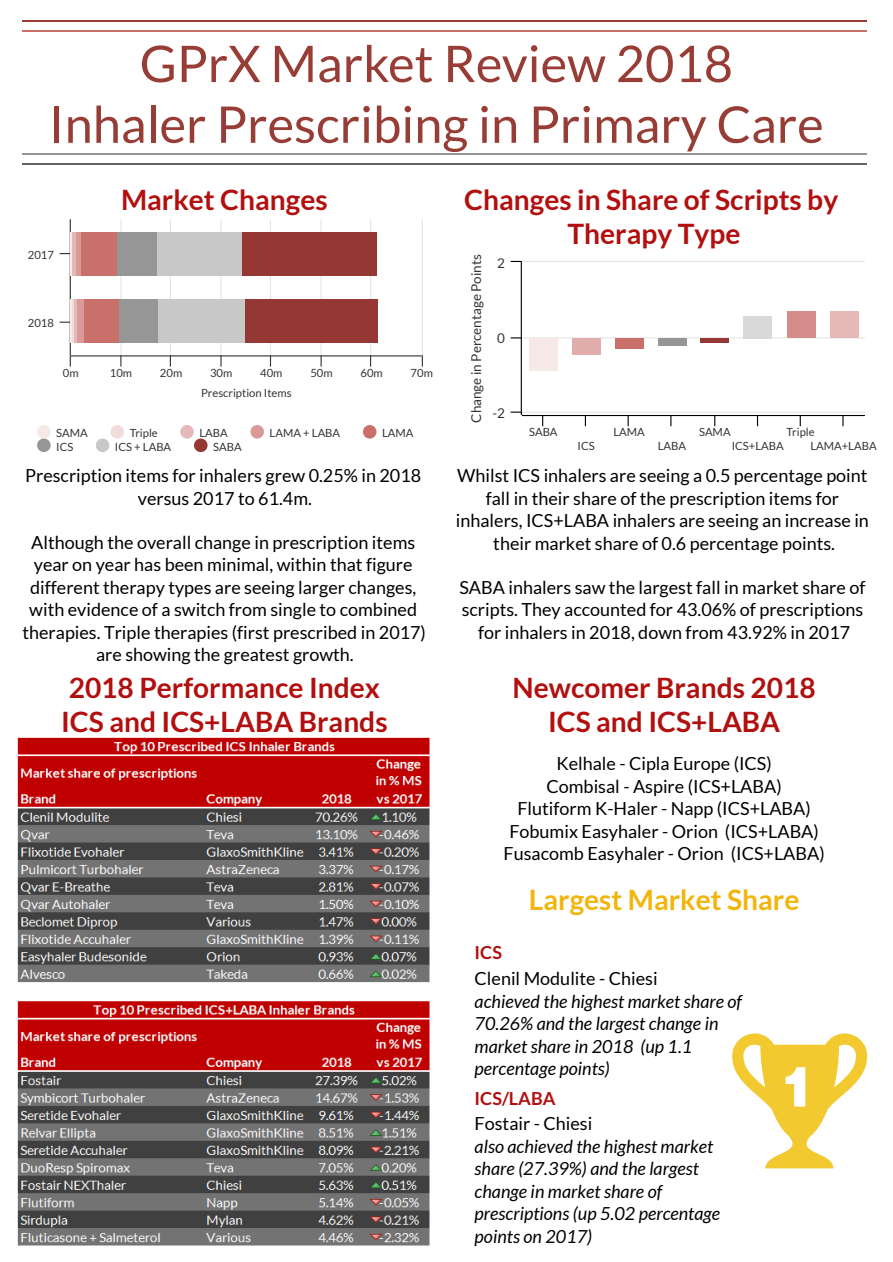
<style>
.page{position:relative;width:893px;height:1262px;background:#fff}
.page>*{position:absolute;margin:0;border:0;box-sizing:border-box;transform-origin:0 0}
.t1{font:50.55px/60.8px "Lato";color:#983c36;text-align:center}
.t2{font:700 28.05px/33.8px "Lato";color:#b20f0f;text-align:center}
.t3{font:700 28.05px "Lato";color:#f2b50b}
.t4{font:18px/22.5px "Lato";color:#000;text-align:center}
.t5{font:italic 18px/22.5px "Lato";color:#000}
.t6{font:700 18px "Lato";color:#b20f0f}
.t7{font:13.5px "Lato";color:#333}
.t8{font:11.25px/13.5px "Lato";color:#333}
</style>
<div class="page">
<svg style="left:732px;top:1033px;width:135px;height:135px"></svg>
<hr style="left:120px;top:219px;width:1px;height:136px;background:#e4e4e4">
<hr style="left:170px;top:219px;width:1px;height:136px;background:#e4e4e4">
<hr style="left:220px;top:219px;width:1px;height:136px;background:#e4e4e4">
<hr style="left:270px;top:219px;width:1px;height:136px;background:#e4e4e4">
<hr style="left:320px;top:219px;width:1px;height:136px;background:#e4e4e4">
<hr style="left:370px;top:219px;width:1px;height:136px;background:#e4e4e4">
<hr style="left:422px;top:219px;width:1px;height:136px;background:#e4e4e4">
<svg style="left:60px;top:321px;width:10px;height:2px"></svg>
<hr style="left:70px;top:219px;width:1px;height:136px;background:#333">
<hr style="left:71px;top:355px;width:351px;height:1px;background:#333">
<hr style="left:71px;top:232px;width:1px;height:43px;background:#f8e9e9">
<hr style="left:71px;top:299px;width:1px;height:44px;background:#f8e9e9">
<hr style="left:72px;top:299px;width:2px;height:44px;background:#f2dcdb">
<hr style="left:72px;top:232px;width:4px;height:43px;background:#e5b9b7">
<svg style="left:74px;top:299px;width:4px;height:44px"></svg>
<div style="left:76px;top:232px;width:5px;height:43px;background:#da9b98"></div>
<div style="left:78px;top:299px;width:6px;height:44px;background:#da9b98"></div>
<div style="left:81px;top:232px;width:36px;height:43px;background:#ca706a"></div>
<div style="left:84px;top:299px;width:35px;height:44px;background:#ca706a"></div>
<div style="left:117px;top:232px;width:40px;height:43px;background:#969696"></div>
<div style="left:119px;top:299px;width:39px;height:44px;background:#969696"></div>
<div style="left:157px;top:232px;width:85px;height:43px;background:#c8c8c8"></div>
<div style="left:158px;top:299px;width:87px;height:44px;background:#c8c8c8"></div>
<div style="left:242px;top:232px;width:135px;height:43px;background:#953734"></div>
<div style="left:245px;top:299px;width:133px;height:44px;background:#953734"></div>
<svg style="left:250px;top:425px;width:14px;height:13px"></svg>
<svg style="left:363px;top:425px;width:13px;height:13px"></svg>
<svg style="left:37px;top:425px;width:14px;height:27px"></svg>
<svg style="left:96px;top:425px;width:28px;height:27px"></svg>
<svg style="left:180px;top:425px;width:27px;height:27px"></svg>
<hr style="left:522px;top:261px;width:342px;height:1px;background:#e4e4e4">
<hr style="left:522px;top:337px;width:342px;height:1px;background:#e4e4e4">
<hr style="left:522px;top:411px;width:342px;height:2px;background:#e4e4e4">
<hr style="left:522px;top:415px;width:342px;height:1px;background:#000">
<svg style="left:510px;top:261px;width:12px;height:1px"></svg>
<svg style="left:510px;top:411px;width:10px;height:2px"></svg>
<hr style="left:520px;top:262px;width:2px;height:153px;background:#000">
<div style="left:529px;top:338px;width:29px;height:33px;background:#f8e9e9"></div>
<div style="left:572px;top:338px;width:28px;height:17px;background:#e0adaa"></div>
<div style="left:615px;top:338px;width:28px;height:10px;background:#ca706a"></div>
<div style="left:658px;top:338px;width:28px;height:8px;background:#969696"></div>
<div style="left:700px;top:338px;width:28px;height:5px;background:#953734"></div>
<div style="left:743px;top:316px;width:28px;height:22px;background:#d9d9d9"></div>
<div style="left:787px;top:311px;width:28px;height:27px;background:#d58d8b"></div>
<div style="left:830px;top:311px;width:28px;height:27px;background:#e5b9b7"></div>
<hr style="left:22px;top:20px;width:845px;height:1px;background:#983c36">
<hr style="left:22px;top:164px;width:845px;height:1px;background:#646464">
<hr style="left:22px;top:154px;width:845px;height:1px;background:#969696">
<hr style="left:22px;top:30px;width:845px;height:1px;background:#ca706a">
<img style="left:18px;top:737px;width:412px;height:509px">
<h1 class="t1" style="left:49px;top:33px;width:776px">GPrX Market Review 2018<br>Inhaler Prescribing in Primary Care</h1>
<h2 class="t2" style="left:464px;top:183px;width:375px">Changes in Share of Scripts by<br>Therapy Type</h2>
<h2 class="t2" style="left:121px;top:183px;width:208px">Market Changes</h2>
<p class="t8" style="left:28px;top:248px;width:28px">2017</p>
<p class="t7" style="left:469px;top:423px;width:170px;rotate:-90deg">Change in Percentage Points</p>
<p class="t7" style="left:497px;top:256px;width:9px">2</p>
<p class="t8" style="left:28px;top:316px;width:28px">2018</p>
<p class="t7" style="left:497px;top:331px;width:9px">0</p>
<p class="t8" style="left:63px;top:366px;width:17px">0m</p>
<p class="t8" style="left:110px;top:366px;width:24px">10m</p>
<p class="t8" style="left:160px;top:366px;width:24px">20m</p>
<p class="t8" style="left:210px;top:366px;width:24px">30m</p>
<p class="t8" style="left:260px;top:366px;width:24px">40m</p>
<p class="t8" style="left:310px;top:366px;width:24px">50m</p>
<p class="t8" style="left:360px;top:366px;width:24px">60m</p>
<p class="t8" style="left:410px;top:366px;width:24px">70m</p>
<p class="t8" style="left:201px;top:386px;width:92px">Prescription Items</p>
<p class="t7" style="left:492px;top:405px;width:14px">-2</p>
<p class="t8" style="left:56px;top:426px;width:33px">SAMA</p>
<p class="t8" style="left:130px;top:426px;width:30px">Triple</p>
<p class="t8" style="left:199px;top:426px;width:30px">LABA</p>
<p class="t8" style="left:269px;top:426px;width:72px">LAMA + LABA</p>
<p class="t8" style="left:382px;top:426px;width:33px">LAMA</p>
<p class="t8" style="left:56px;top:440px;width:19px">ICS</p>
<p class="t8" style="left:115px;top:440px;width:58px">ICS + LABA</p>
<p class="t8" style="left:213px;top:440px;width:30px">SABA</p>
<p class="t4" style="left:25px;top:464px;width:397px">Prescription items for inhalers grew 0.25% in 2018 versus 2017 to 61.4m.</p>
<p class="t4" style="left:22px;top:531px;width:405px">Although the overall change in prescription items year on year has been minimal, within that figure different therapy types are seeing larger changes, with evidence of a switch from single to combined therapies. Triple therapies (first prescribed in 2017) are showing the greatest growth.</p>
<h2 class="t2" style="left:61px;top:671px;width:328px;text-align:left">2018 Performance Index<br>ICS and ICS+LABA Brands</h2>
<p class="t8" style="left:529px;top:425px;width:30px">SABA</p>
<p class="t8" style="left:577px;top:439px;width:19px">ICS</p>
<p class="t8" style="left:613px;top:425px;width:33px">LAMA</p>
<p class="t8" style="left:657px;top:439px;width:30px">LABA</p>
<p class="t8" style="left:810px;top:425px;width:68px;text-indent:-24px">Triple<br>LAMA+LABA</p>
<p class="t8" style="left:699px;top:425px;width:33px">SAMA</p>
<p class="t8" style="left:731px;top:439px;width:53px">ICS+LABA</p>
<p class="t4" style="left:456px;top:464px;width:414px">Whilst ICS inhalers are seeing a 0.5 percentage point fall in their share of the prescription items for inhalers, ICS+LABA inhalers are seeing an increase in their market share of 0.6 percentage points.</p>
<p class="t4" style="left:459px;top:576px;width:407px">SABA inhalers saw the largest fall in market share of scripts. They accounted for 43.06% of prescriptions for inhalers in 2018, down from 43.92% in 2017</p>
<h2 class="t2" style="left:512px;top:671px;width:304px">Newcomer Brands 2018<br>ICS and ICS+LABA</h2>
<p class="t4" style="left:503px;top:752px;width:323px">Kelhale - Cipla Europe (ICS)<br>Combisal - Aspire (ICS+LABA)<br>Flutiform K-Haler - Napp (ICS+LABA)<br>Fobumix Easyhaler - Orion (ICS+LABA)<br>Fusacomb Easyhaler - Orion (ICS+LABA)</p>
<p class="t6" style="left:474px;top:942px;width:29px">ICS</p>
<h2 class="t3" style="left:529px;top:883px;width:272px">Largest Market Share</h2>
<p class="t4" style="left:474px;top:967px;width:184px">Clenil Modulite - Chiesi</p>
<p class="t5" style="left:474px;top:990px;width:269px">achieved the highest market share of<br>70.26% and the largest change in market share in 2018 (up 1.1 percentage points)</p>
<p class="t6" style="left:474px;top:1088px;width:82px">ICS/LABA</p>
<p class="t4" style="left:474px;top:1112px;width:119px">Fostair - Chiesi</p>
<p class="t5" style="left:474px;top:1135px;width:247px">also achieved the highest market share (27.39%) and the largest change in market share of prescriptions (up 5.02 percentage points on 2017)</p>
</div>
